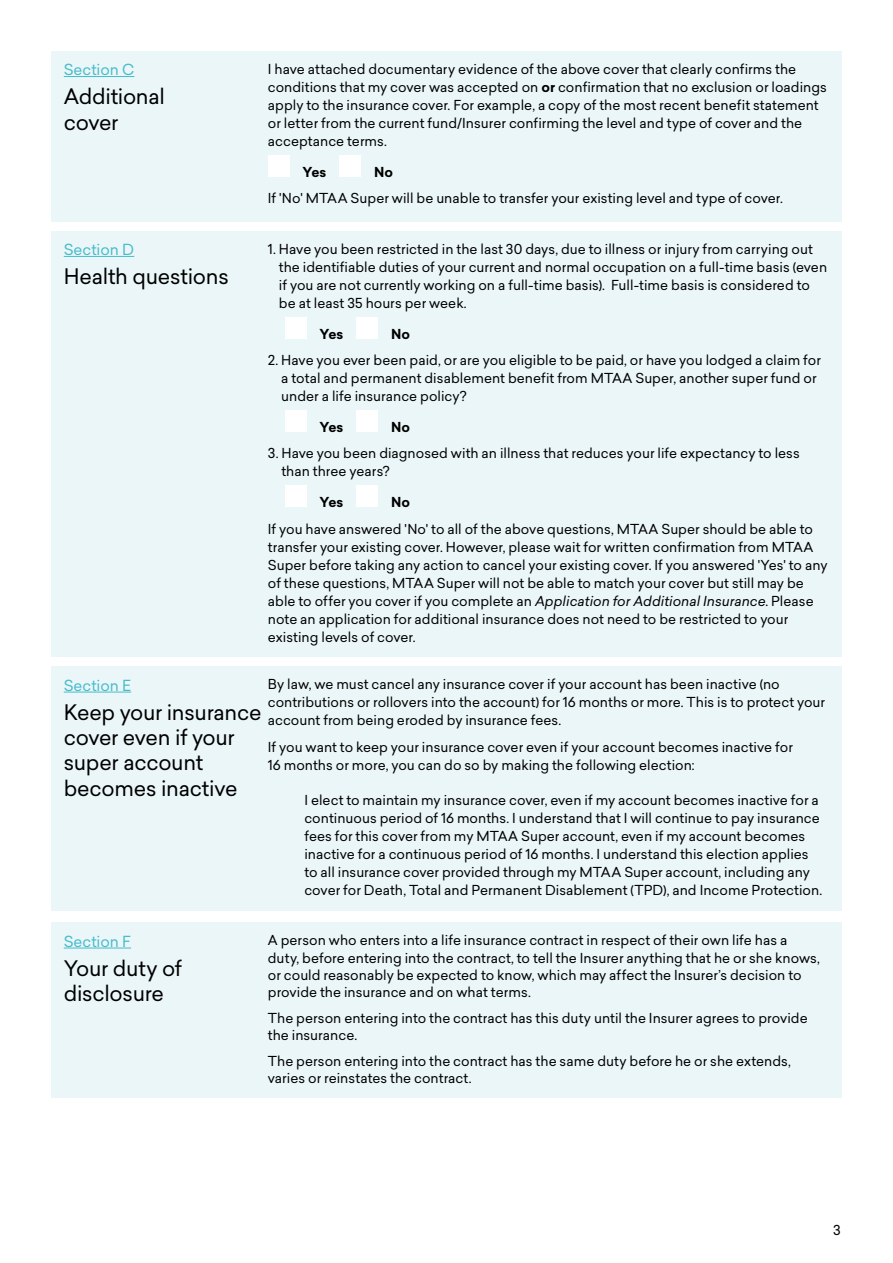
<style>
.page{position:relative;width:893px;height:1263px;background:#fff}
.page>*{position:absolute;margin:0;border:0;box-sizing:border-box;transform-origin:0 0}
.t1{font:21px/25.2px "Sailec";letter-spacing:-.015em;color:#000}
.t2{font:15px "Sailec";color:#47bcca}
._5__Body_copy{font:13.5px/18px "Sailec";color:#000}
.t3{font:700 13.5px "Sailec";letter-spacing:.01em;color:#000}
.X__Contents_indent{font:13.5px "Sailec";color:#000}
.s1{font-weight:700}
.s2{font-style:italic}
</style>
<div class="page">
<div style="left:51px;top:51px;width:219px;height:170px;background:#ebf6f8"></div>
<hr style="left:64px;top:76px;width:70px;height:1px;background:#47bcca">
<div style="left:268px;top:51px;width:574px;height:170px;background:#ebf6f8"></div>
<div style="left:268px;top:155px;width:21px;height:22px;background:#fff"></div>
<div style="left:340px;top:155px;width:21px;height:22px;background:#fff"></div>
<div style="left:51px;top:231px;width:219px;height:425px;background:#ebf6f8"></div>
<hr style="left:64px;top:256px;width:70px;height:1px;background:#47bcca">
<div style="left:51px;top:922px;width:219px;height:176px;background:#ebf6f8"></div>
<hr style="left:64px;top:948px;width:67px;height:1px;background:#47bcca">
<div style="left:268px;top:231px;width:574px;height:425px;background:#ebf6f8"></div>
<div style="left:285px;top:317px;width:21px;height:22px;background:#fff"></div>
<div style="left:357px;top:317px;width:21px;height:22px;background:#fff"></div>
<div style="left:285px;top:411px;width:21px;height:21px;background:#fff"></div>
<div style="left:357px;top:411px;width:21px;height:21px;background:#fff"></div>
<div style="left:285px;top:486px;width:21px;height:21px;background:#fff"></div>
<div style="left:357px;top:486px;width:21px;height:21px;background:#fff"></div>
<div style="left:268px;top:922px;width:574px;height:176px;background:#ebf6f8"></div>
<div style="left:51px;top:666px;width:219px;height:245px;background:#ebf6f8"></div>
<hr style="left:64px;top:692px;width:67px;height:1px;background:#47bcca">
<div style="left:268px;top:666px;width:574px;height:245px;background:#ebf6f8"></div>
<p class="t2" style="left:64px;top:59px;width:72px">Section C</p>
<p class="t1" style="left:64px;top:84px;width:103px">Additional cover</p>
<p class="t2" style="left:64px;top:239px;width:72px">Section D</p>
<p class="t1" style="left:64px;top:264px;width:167px">Health questions</p>
<p class="_5__Body_copy" style="left:268px;top:60px;width:561px">I have attached documentary evidence of the above cover that clearly confirms the conditions that my cover was accepted on <span class="s1">or</span> confirmation that no exclusion or loadings apply to the insurance cover. For example, a copy of the most recent benefit statement or letter from the current fund/Insurer confirming the level and type of cover and the acceptance terms.</p>
<p class="t3" style="left:302px;top:162px;width:25px">Yes</p>
<p class="t3" style="left:374px;top:162px;width:21px">No</p>
<p class="_5__Body_copy" style="left:268px;top:189px;width:517px">If 'No' MTAA Super will be unable to transfer your existing level and type of cover.</p>
<p class="_5__Body_copy" style="left:279px;top:240px;width:550px;text-indent:-11px">1. Have you been restricted in the last 30 days, due to illness or injury from carrying out the identifiable duties of your current and normal occupation on a full-time basis (even if you are not currently working on a full-time basis). Full-time basis is considered to be at least 35 hours per week.</p>
<p class="t3" style="left:319px;top:324px;width:25px">Yes</p>
<p class="t3" style="left:391px;top:324px;width:21px">No</p>
<p class="_5__Body_copy" style="left:281px;top:351px;width:541px;text-indent:-13px">2. Have you ever been paid, or are you eligible to be paid, or have you lodged a claim for a total and permanent disablement benefit from MTAA Super, another super fund or under a life insurance policy?</p>
<p class="t3" style="left:319px;top:417px;width:25px">Yes</p>
<p class="t3" style="left:391px;top:417px;width:21px">No</p>
<p class="_5__Body_copy" style="left:281px;top:444px;width:520px;text-indent:-14px">3. Have you been diagnosed with an illness that reduces your life expectancy to less than three years?</p>
<p class="t3" style="left:319px;top:492px;width:25px">Yes</p>
<p class="t3" style="left:391px;top:492px;width:21px">No</p>
<p class="_5__Body_copy" style="left:268px;top:519px;width:561px">If you have answered 'No' to all of the above questions, MTAA Super should be able to transfer your existing cover. However, please wait for written confirmation from MTAA Super before taking any action to cancel your existing cover. If you answered 'Yes' to any of these questions, MTAA Super will not be able to match your cover but still may be able to offer you cover if you complete an <span class="s2">Application for Additional Insurance</span>. Please note an application for additional insurance does not need to be restricted to your existing levels of cover.</p>
<p class="_5__Body_copy" style="left:268px;top:675px;width:559px">By law, we must cancel any insurance cover if your account has been inactive (no contributions or rollovers into the account) for 16 months or more. This is to protect your account from being eroded by insurance fees.</p>
<p class="_5__Body_copy" style="left:268px;top:738px;width:526px">If you want to keep your insurance cover even if your account becomes inactive for<br>16 months or more, you can do so by making the following election:</p>
<p class="_5__Body_copy" style="left:304px;top:791px;width:519px">I elect to maintain my insurance cover, even if my account becomes inactive for a continuous period of 16 months. I understand that I will continue to pay insurance fees for this cover from my MTAA Super account, even if my account becomes inactive for a continuous period of 16 months. I understand this election applies to all insurance cover provided through my MTAA Super account, including any cover for Death, Total and Permanent Disablement (TPD), and Income Protection.</p>
<p class="t2" style="left:64px;top:675px;width:69px">Section E</p>
<p class="t1" style="left:64px;top:699px;width:199px">Keep your insurance cover even if your super account becomes inactive</p>
<p class="t2" style="left:64px;top:930px;width:69px">Section F</p>
<p class="t1" style="left:64px;top:955px;width:120px">Your duty of disclosure</p>
<p class="_5__Body_copy" style="left:268px;top:932px;width:554px;line-height:17.2px">A person who enters into a life insurance contract in respect of their own life has a duty, before entering into the contract, to tell the Insurer anything that he or she knows, or could reasonably be expected to know, which may affect the Insurer’s decision to provide the insurance and on what terms.</p>
<p class="_5__Body_copy" style="left:268px;top:1009px;width:541px;line-height:17.2px">The person entering into the contract has this duty until the Insurer agrees to provide the insurance.</p>
<p class="_5__Body_copy" style="left:268px;top:1052px;width:525px;line-height:17.2px">The person entering into the contract has the same duty before he or she extends, varies or reinstates the contract.</p>
<p class="X__Contents_indent" style="left:833px;top:1221px;width:9px">3</p>
</div>
